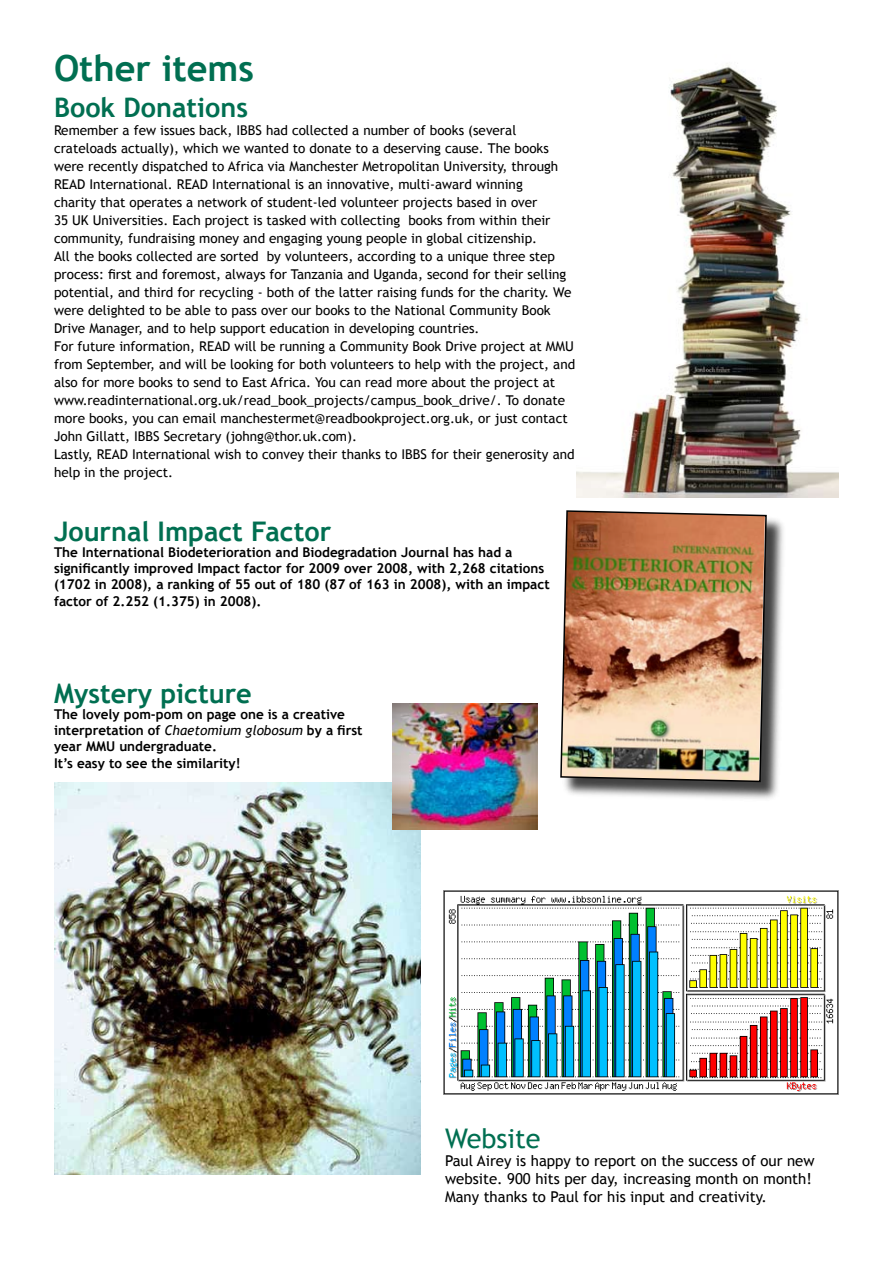
<style>
.page{position:relative;width:893px;height:1263px;background:#fff}
.page>*{position:absolute;margin:0;border:0;box-sizing:border-box;transform-origin:0 0}
.t1{font:700 36px "Trebuchet MS";color:#006f51}
.t2{font:700 27px "Trebuchet MS";color:#006f51}
.t3{font:27px "Trebuchet MS";color:#006f51}
.t4{font:15px/18px "Trebuchet MS";color:#000}
.t5{font:13.5px/18px "Trebuchet MS";color:#000}
.t6{font:700 13.5px/16.2px "Trebuchet MS";color:#000}
.s1{font-weight:400;font-style:italic}
</style>
<div class="page">
<div style="left:562px;top:512px;width:224px;height:289px;background:#000;opacity:.75"></div>
<img style="left:560px;top:510px;width:207px;height:273px">
<img style="left:577px;top:63px;width:262px;height:434px">
<img style="left:54px;top:782px;width:366px;height:392px">
<img style="left:444px;top:890px;width:395px;height:204px">
<img style="left:392px;top:704px;width:145px;height:126px">
<h1 class="t1" style="left:54px;top:45px;width:201px">Other items</h1>
<h2 class="t2" style="left:54px;top:90px;width:196px">Book Donations</h2>
<p class="t5" style="left:54px;top:121px;width:523px">Remember a few issues back, IBBS had collected a number of books (several crateloads actually), which we wanted to donate to a deserving cause. The books were recently dispatched to Africa via Manchester Metropolitan University, through READ International. READ International is an innovative, multi-award winning<br>charity that operates a network of student-led volunteer projects based in over<br>35 UK Universities. Each project is tasked with collecting books from within their community, fundraising money and engaging young people in global citizenship.<br>All the books collected are sorted by volunteers, according to a unique three step process: first and foremost, always for Tanzania and Uganda, second for their selling potential, and third for recycling - both of the latter raising funds for the charity. We were delighted to be able to pass over our books to the National Community Book Drive Manager, and to help support education in developing countries.<br>For future information, READ will be running a Community Book Drive project at MMU from September, and will be looking for both volunteers to help with the project, and also for more books to send to East Africa. You can read more about the project at www.readinternational.org.uk/read_book_projects/campus_book_drive/. To donate more books, you can email manchestermet@readbookproject.org.uk, or just contact John Gillatt, IBBS Secretary (johng@thor.uk.com).<br>Lastly, READ International wish to convey their thanks to IBBS for their generosity and help in the project.</p>
<h2 class="t2" style="left:54px;top:514px;width:279px">Journal Impact Factor</h2>
<p class="t6" style="left:54px;top:544px;width:497px">The International Biodeterioration and Biodegradation Journal has had a significantly improved Impact factor for 2009 over 2008, with 2,268 citations (1702 in 2008), a ranking of 55 out of 180 (87 of 163 in 2008), with an impact factor of 2.252 (1.375) in 2008).</p>
<h2 class="t2" style="left:54px;top:676px;width:199px">Mystery picture</h2>
<p class="t6" style="left:54px;top:706px;width:310px">The lovely pom-pom on page one is a creative interpretation of <span class="s1">Chaetomium globosum</span> by a first year MMU undergraduate.<br>It’s easy to see the similarity!</p>
<h2 class="t3" style="left:445px;top:1123px;width:97px">Website</h2>
<p class="t4" style="left:445px;top:1152px;width:371px">Paul Airey is happy to report on the success of our new website. 900 hits per day, increasing month on month!<br>Many thanks to Paul for his input and creativity.</p>
</div>
